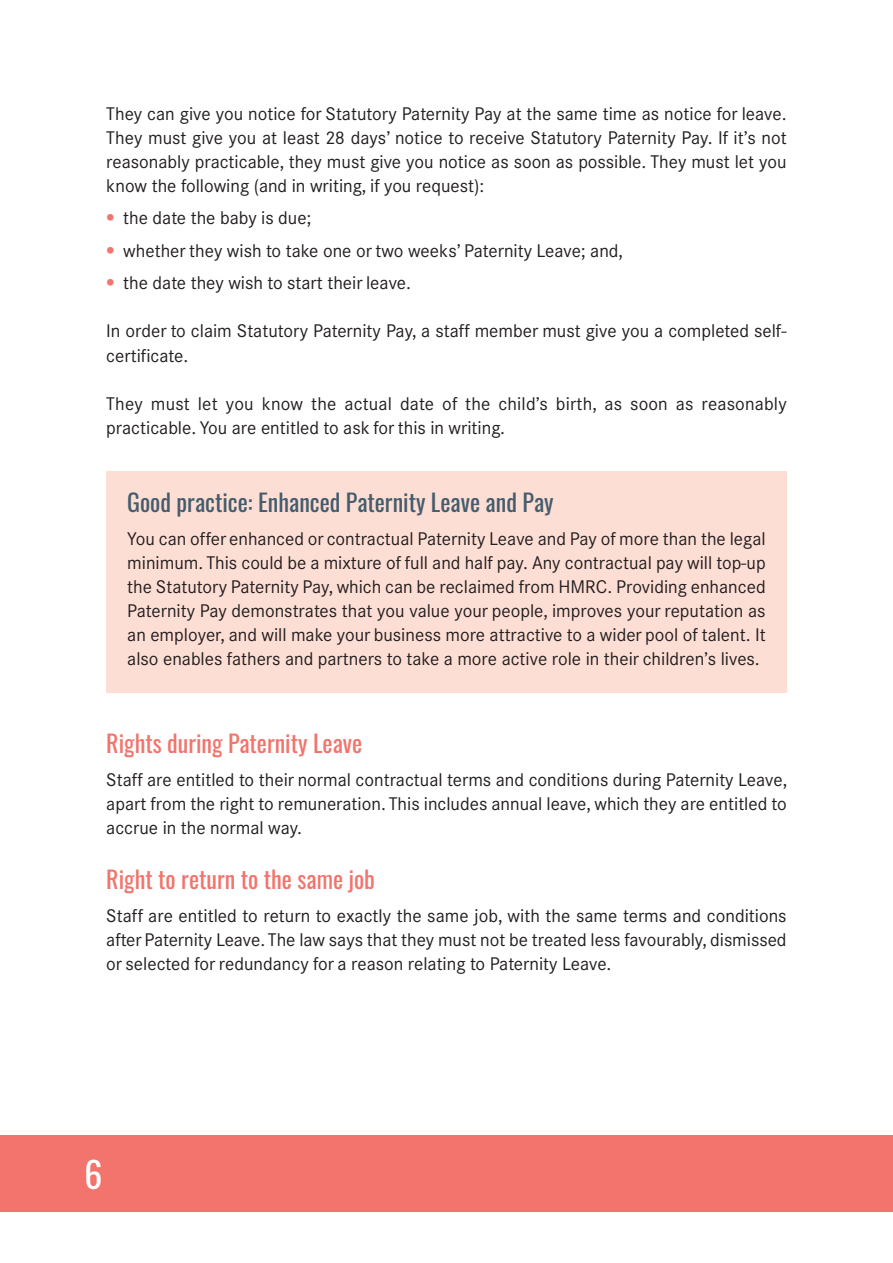
<style>
.page{position:relative;width:893px;height:1263px;background:#fff}
.page>*{position:absolute;margin:0;border:0;box-sizing:border-box;transform-origin:0 0}
.t1{font:36px "Oswald";color:#fff}
.t2{font:24px "Oswald";color:#f2746c}
.t3{font:24px "Oswald";color:#445c6d}
.t4{font:18px/24px "Corporate Sans BQ";color:#231f20;text-align:justify}
.s1{font-family:"Oswald";font-weight:700;color:#f2746c}
</style>
<div class="page">
<div style="left:0;top:1135px;width:893px;height:77px;background:#f2746c"></div>
<div style="left:106px;top:471px;width:681px;height:221px;background:#fdded4"></div>
<p class="t4" style="left:106px;top:103px;width:682px">They can give you notice for Statutory Paternity Pay at the same time as notice for leave.<br>They must give you at least 28 days’ notice to receive Statutory Paternity Pay. If it’s not reasonably practicable, they must give you notice as soon as possible. They must let you know the following (and in writing, if you request):</p>
<p class="t4" style="left:106px;top:208px;width:206px"><span class="s1">•</span> the date the baby is due;</p>
<p class="t4" style="left:106px;top:240px;width:518px"><span class="s1">•</span> whether they wish to take one or two weeks’ Paternity Leave; and,</p>
<p class="t4" style="left:106px;top:273px;width:306px"><span class="s1">•</span> the date they wish to start their leave.</p>
<p class="t4" style="left:106px;top:321px;width:681px">In order to claim Statutory Paternity Pay, a staff member must give you a completed self&shy;certificate.</p>
<p class="t4" style="left:106px;top:393px;width:682px">They must let you know the actual date of the child’s birth, as soon as reasonably practicable. You are entitled to ask for this in writing.</p>
<h2 class="t3" style="left:127px;top:490px;width:428px">Good practice: Enhanced Paternity Leave and Pay</h2>
<p class="t4" style="left:127px;top:528px;width:640px">You can offer enhanced or contractual Paternity Leave and Pay of more than the legal minimum. This could be a mixture of full and half pay. Any contractual pay will top-up the Statutory Paternity Pay, which can be reclaimed from HMRC. Providing enhanced Paternity Pay demonstrates that you value your people, improves your reputation as an employer, and will make your business more attractive to a wider pool of talent. It also enables fathers and partners to take a more active role in their children’s lives.</p>
<h2 class="t2" style="left:106px;top:731px;width:257px">Rights during Paternity Leave</h2>
<p class="t4" style="left:106px;top:769px;width:683px">Staff are entitled to their normal contractual terms and conditions during Paternity Leave, apart from the right to remuneration. This includes annual leave, which they are entitled to accrue in the normal way.</p>
<h2 class="t2" style="left:106px;top:867px;width:270px">Right to return to the same job</h2>
<p class="t4" style="left:106px;top:905px;width:682px">Staff are entitled to return to exactly the same job, with the same terms and conditions after Paternity Leave. The law says that they must not be treated less favourably, dismissed or selected for redundancy for a reason relating to Paternity Leave.</p>
<h1 class="t1" style="left:84px;top:1156px;width:19px">6</h1>
</div>
